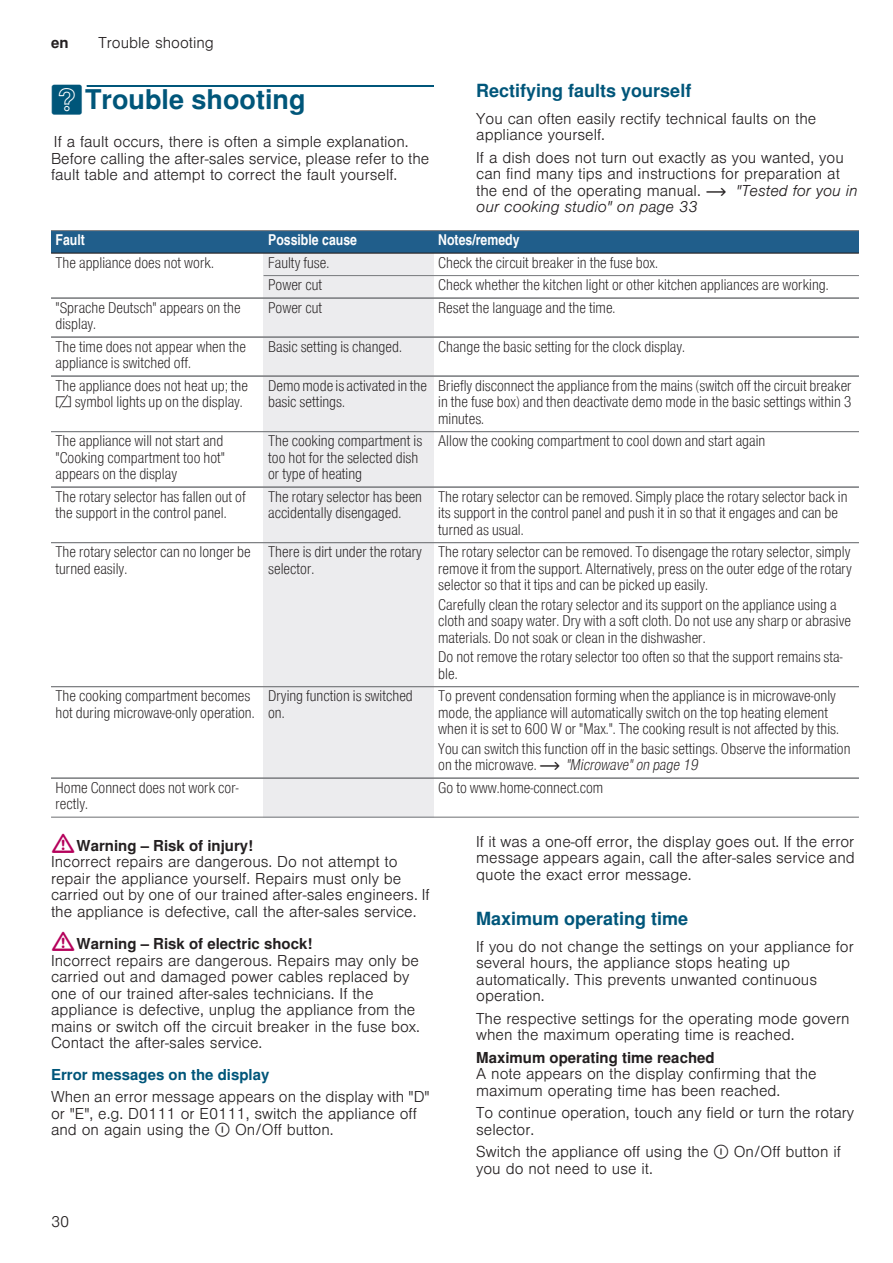
<style>
.page{position:relative;width:893px;height:1263px;background:#fff}
.page>*{position:absolute;margin:0;border:0;box-sizing:border-box;transform-origin:0 0}
.t1{font:700 27px "Nimbus San L";color:#00567a}
.t2{font:700 18px "Nimbus San L";color:#00567a}
.t3{font:15px/16.5px "Nimbus San L Lig Con";color:#231f20}
.t4{font:300 15px/16.5px "Nimbus San L";color:#231f20}
.t5{font:15px "Nimbus San L Lig Con Ita";color:#231f20}
.t6{font:15px "Nimbus San L Bol Con";color:#fff}
.t7{font:700 15px "Nimbus San L";color:#231f20}
.t8{font:700 15px "Nimbus San L";color:#00567a}
.s1{font-family:"BSH Symb PG2";font-weight:400}
.s2{font-family:"BSH Symb PH1";font-weight:400}
.s3{font-style:italic}
.s4{font-family:"BSH Symb PH3"}
.s5{font-family:"Nimbus San L Lig Con"}
.s6{font-family:"BSH Symb PH1"}
.s7{font-family:"BSH Symb All";font-weight:400;font-size:21px;color:#b5015b}
.s8{font-weight:700}
.s9{font-family:"BSH Symb Gaggenau";font-weight:400}
</style>
<div class="page">
<div style="left:87px;top:85px;width:347px;height:2px;border:1px solid #00567a"></div>
<div style="left:51px;top:231px;width:213px;height:22px;background:#205e8b"></div>
<div style="left:264px;top:231px;width:170px;height:22px;background:#205e8b"></div>
<div style="left:434px;top:231px;width:425px;height:22px;background:#205e8b"></div>
<div style="left:264px;top:253px;width:170px;height:23px;background:#ececee"></div>
<div style="left:264px;top:276px;width:170px;height:22px;background:#ececee"></div>
<div style="left:264px;top:298px;width:170px;height:39px;background:#ececee"></div>
<div style="left:264px;top:337px;width:170px;height:39px;background:#ececee"></div>
<div style="left:264px;top:376px;width:170px;height:56px;background:#ececee"></div>
<div style="left:264px;top:432px;width:170px;height:55px;background:#ececee"></div>
<div style="left:264px;top:487px;width:170px;height:56px;background:#ececee"></div>
<div style="left:264px;top:543px;width:170px;height:144px;background:#ececee"></div>
<div style="left:264px;top:687px;width:170px;height:91px;background:#ececee"></div>
<div style="left:264px;top:778px;width:170px;height:39px;background:#ececee"></div>
<hr style="left:51px;top:230px;width:808px;height:1px;background:#808285">
<hr style="left:51px;top:253px;width:808px;height:1px;background:#231f20">
<hr style="left:264px;top:275px;width:595px;height:1px;background:#808285">
<hr style="left:51px;top:297px;width:808px;height:2px;background:#808285">
<hr style="left:51px;top:336px;width:808px;height:2px;background:#808285">
<hr style="left:51px;top:375px;width:808px;height:2px;background:#808285">
<hr style="left:51px;top:431px;width:808px;height:1px;background:#808285">
<hr style="left:51px;top:486px;width:808px;height:2px;background:#808285">
<hr style="left:51px;top:542px;width:808px;height:1px;background:#808285">
<hr style="left:51px;top:686px;width:808px;height:1px;background:#808285">
<hr style="left:51px;top:777px;width:808px;height:2px;background:#808285">
<hr style="left:51px;top:816px;width:808px;height:2px;background:#808285">
<p class="t7" style="left:51px;top:34px;width:19px">en</p>
<p class="t4" style="left:99px;top:35px;width:117px">Trouble shooting</p>
<h1 class="t1" style="left:51px;top:84px;width:256px"><span class="s1">3</span>Trouble shooting</h1>
<p class="t4" style="left:51px;top:134px;width:380px">If a fault occurs, there is often a simple explanation.<br>Before calling the after-sales service, please refer to the fault table and attempt to correct the fault yourself.</p>
<p class="t2" style="left:476px;top:80px;width:217px">Rectifying faults yourself</p>
<p class="t4" style="left:476px;top:110px;width:342px">You can often easily rectify technical faults on the appliance yourself.</p>
<p class="t4" style="left:476px;top:149px;width:383px">If a dish does not turn out exactly as you wanted, you can find many tips and instructions for preparation at the end of the operating manual. <span class="s2">~</span> <span class="s3">"Tested for you in our cooking studio" on page 33</span></p>
<p class="t6" style="left:56px;top:230px;width:31px">Fault</p>
<p class="t6" style="left:268px;top:230px;width:90px">Possible cause</p>
<p class="t6" style="left:438px;top:230px;width:83px">Notes/remedy</p>
<p class="t3" style="left:56px;top:254px;width:160px">The appliance does not work.</p>
<p class="t3" style="left:268px;top:254px;width:63px">Faulty fuse.</p>
<p class="t3" style="left:438px;top:254px;width:221px">Check the circuit breaker in the fuse box.</p>
<p class="t3" style="left:268px;top:277px;width:56px">Power cut</p>
<p class="t3" style="left:438px;top:277px;width:392px">Check whether the kitchen light or other kitchen appliances are working.</p>
<p class="t3" style="left:56px;top:299px;width:187px">"Sprache Deutsch" appears on the display.</p>
<p class="t3" style="left:268px;top:299px;width:56px">Power cut</p>
<p class="t3" style="left:438px;top:299px;width:179px">Reset the language and the time.</p>
<p class="t3" style="left:56px;top:338px;width:192px">The time does not appear when the appliance is switched off.</p>
<p class="t3" style="left:268px;top:338px;width:135px">Basic setting is changed.</p>
<p class="t3" style="left:438px;top:338px;width:248px">Change the basic setting for the clock display.</p>
<p class="t3" style="left:56px;top:377px;width:194px">The appliance does not heat up; the <span class="s4">m</span> symbol lights up on the display.</p>
<p class="t3" style="left:268px;top:377px;width:160px">Demo mode is activated in the basic settings.</p>
<p class="t3" style="left:438px;top:377px;width:415px;text-align:justify">Briefly disconnect the appliance from the mains (switch off the circuit breaker in the fuse box) and then deactivate demo mode in the basic settings within 3 minutes.</p>
<p class="t3" style="left:56px;top:433px;width:171px;text-align:justify">The appliance will not start and "Cooking compartment too hot" appears on the display</p>
<p class="t3" style="left:268px;top:433px;width:156px">The cooking compartment is too hot for the selected dish or type of heating</p>
<p class="t3" style="left:438px;top:433px;width:329px">Allow the cooking compartment to cool down and start again</p>
<p class="t3" style="left:56px;top:488px;width:192px">The rotary selector has fallen out of the support in the control panel.</p>
<p class="t3" style="left:268px;top:488px;width:156px">The rotary selector has been accidentally disengaged.</p>
<p class="t3" style="left:438px;top:488px;width:411px">The rotary selector can be removed. Simply place the rotary selector back in its support in the control panel and push it in so that it engages and can be turned as usual.</p>
<p class="t3" style="left:56px;top:544px;width:197px">The rotary selector can no longer be turned easily.</p>
<p class="t3" style="left:268px;top:544px;width:155px">There is dirt under the rotary selector.</p>
<p class="t3" style="left:438px;top:544px;width:415px;text-align:justify">The rotary selector can be removed. To disengage the rotary selector, simply remove it from the support. Alternatively, press on the outer edge of the rotary selector so that it tips and can be picked up easily.</p>
<p class="t3" style="left:438px;top:596px;width:414px">Carefully clean the rotary selector and its support on the appliance using a cloth and soapy water. Dry with a soft cloth. Do not use any sharp or abrasive materials. Do not soak or clean in the dishwasher.</p>
<p class="t3" style="left:438px;top:649px;width:406px">Do not remove the rotary selector too often so that the support remains sta&shy;ble.</p>
<p class="t3" style="left:56px;top:688px;width:201px">The cooking compartment becomes hot during microwave-only operation.</p>
<p class="t3" style="left:268px;top:688px;width:146px">Drying function is switched on.</p>
<p class="t3" style="left:438px;top:688px;width:402px">To prevent condensation forming when the appliance is in microwave-only mode, the appliance will automatically switch on the top heating element when it is set to 600 W or "Max.". The cooking result is not affected by this.</p>
<p class="t3" style="left:438px;top:740px;width:414px">You can switch this function off in the basic settings. Observe the information</p>
<p class="t5" style="left:438px;top:756px;width:262px"><span class="s5">on the microwave.</span> <span class="s6">~</span> "Microwave" on page 19</p>
<p class="t3" style="left:56px;top:779px;width:185px">Home Connect does not work cor&shy;rectly.</p>
<p class="t3" style="left:438px;top:779px;width:166px">Go to www.home-connect.com</p>
<p class="t4" style="left:51px;top:837px;width:380px"><span class="s7">:</span><span class="s8">Warning – Risk of injury!<br></span>Incorrect repairs are dangerous. Do not attempt to repair the appliance yourself. Repairs must only be carried out by one of our trained after-sales engineers. If the appliance is defective, call the after-sales service.</p>
<p class="t4" style="left:51px;top:936px;width:371px"><span class="s7">:</span><span class="s8">Warning – Risk of electric shock!<br></span>Incorrect repairs are dangerous. Repairs may only be carried out and damaged power cables replaced by one of our trained after-sales technicians. If the appliance is defective, unplug the appliance from the mains or switch off the circuit breaker in the fuse box.<br>Contact the after-sales service.</p>
<p class="t8" style="left:51px;top:1065px;width:220px">Error messages on the display</p>
<p class="t4" style="left:51px;top:1089px;width:380px">When an error message appears on the display with "D" or "E", e.g. D0111 or E0111, switch the appliance off and on again using the <span class="s9">ÿ</span> On/Off button.</p>
<p class="t4" style="left:51px;top:1214px;width:20px">30</p>
<p class="t4" style="left:476px;top:833px;width:380px;text-align:justify">If it was a one-off error, the display goes out. If the error message appears again, call the after-sales service and quote the exact error message.</p>
<p class="t2" style="left:476px;top:908px;width:214px">Maximum operating time</p>
<p class="t4" style="left:476px;top:938px;width:379px">If you do not change the settings on your appliance for several hours, the appliance stops heating up automatically. This prevents unwanted continuous operation.</p>
<p class="t4" style="left:476px;top:1010px;width:375px">The respective settings for the operating mode govern when the maximum operating time is reached.</p>
<p class="t7" style="left:476px;top:1048px;width:240px">Maximum operating time reached</p>
<p class="t4" style="left:476px;top:1066px;width:342px">A note appears on the display confirming that the maximum operating time has been reached.</p>
<p class="t4" style="left:476px;top:1105px;width:379px">To continue operation, touch any field or turn the rotary selector.</p>
<p class="t4" style="left:476px;top:1144px;width:366px">Switch the appliance off using the <span class="s9">ÿ</span> On/Off button if you do not need to use it.</p>
</div>
